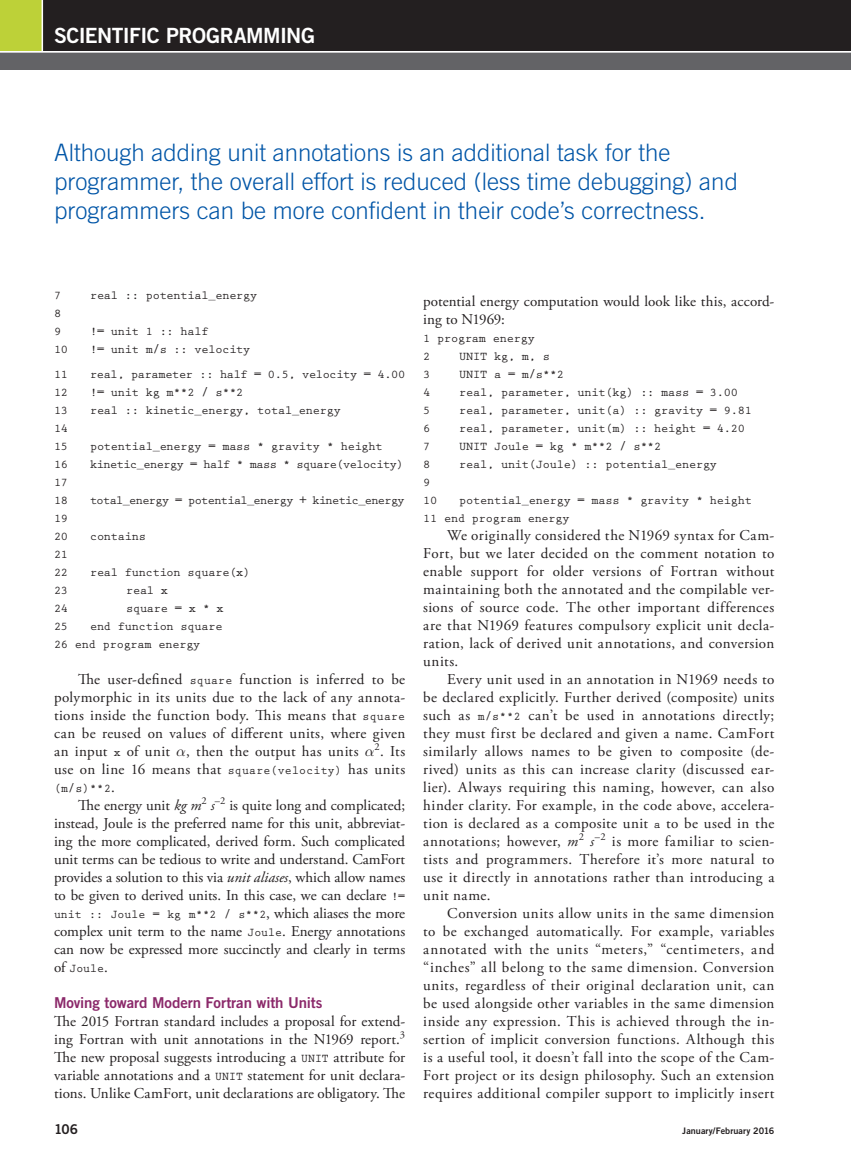
<style>
.page{position:relative;width:851px;height:1161px;background:#fff}
.page>*{position:absolute;margin:0;border:0;box-sizing:border-box;transform-origin:0 0}
.t1{font:300 24px/28.8px "Trade Gothic LT Std";color:#0155a7}
.t2{font:21px "Trade Gothic LT Std Bd 2";letter-spacing:-.025em;color:#fff}
.t3{font:15px/18px "Adobe Garamond Pro";letter-spacing:.025em;color:#231f20;text-align:justify}
.t4{font:15px/18px "Adobe Garamond Pro";color:#231f20}
.t5{font:15px "Adobe Garamond Pro";letter-spacing:.05em;color:#231f20}
.t6{font:13.5px "Trade Gothic LT Std Bd 2";color:#231f20}
.t7{font:700 12px/18px "Prestige Elite Std";letter-spacing:-.02em;color:#231f20}
.t8{font:700 12px "Prestige Elite Std";letter-spacing:-.055em;color:#231f20}
.t9{font:700 12px "Prestige Elite Std";color:#231f20;scale:.96 1}
.t10{font:700 12px "Prestige Elite Std";letter-spacing:-.045em;color:#231f20}
.t11{font:700 12px "Prestige Elite Std";letter-spacing:-.02em;color:#231f20;scale:.96 1}
.t12{font:9px "Trade Gothic LT Std Bd 2";letter-spacing:.01em;color:#231f20}
.s1{font-family:"Prestige Elite Std";font-weight:700;font-size:12px}
.s2{font-family:"Adobe Garamond Pro";font-weight:400;font-size:15px}
.s3{font-style:italic}
.s4{font-family:"Trade Gothic LT Std Bd 2";color:#8b296a}
</style>
<div class="page">
<div style="left:0;top:0;width:42px;height:51px;background:#bdd138"></div>
<div style="left:42px;top:0;width:808px;height:51px;background:#231f20"></div>
<div style="left:0;top:52px;width:850px;height:18px;background:#636366"></div>
<hr style="left:42px;top:0;width:1px;height:51px;background:#fff">
<hr style="left:0;top:51px;width:850px;height:2px;background:#fff">
<h2 class="t2" style="left:54px;top:22px;width:262px">Scientific Programming</h2>
<p class="t1" style="left:54px;top:138px;width:685px">Although adding unit annotations is an additional task for the programmer, the overall effort is reduced (less time debugging) and programmers can be more confident in their code’s correctness.</p>
<p class="t7" style="left:54px;top:286px;width:9px">7</p>
<p class="t7" style="left:90px;top:286px;width:169px">real :: potential_energy</p>
<p class="t7" style="left:54px;top:304px;width:9px">8<br>9</p>
<p class="t7" style="left:90px;top:322px;width:120px">!= unit 1 :: half</p>
<p class="t7" style="left:54px;top:340px;width:16px">10</p>
<p class="t7" style="left:90px;top:340px;width:162px">!= unit m/s :: velocity</p>
<p class="t7" style="left:54px;top:366px;width:16px">11</p>
<p class="t7" style="left:90px;top:366px;width:316px">real, parameter :: half = 0.5, velocity = 4.00</p>
<p class="t7" style="left:54px;top:384px;width:16px">12</p>
<p class="t7" style="left:90px;top:384px;width:155px">!= unit kg m**2 / s**2</p>
<p class="t7" style="left:54px;top:402px;width:16px">13</p>
<p class="t7" style="left:90px;top:402px;width:252px">real :: kinetic_energy, total_energy</p>
<p class="t7" style="left:54px;top:420px;width:16px">14<br>15</p>
<p class="t7" style="left:90px;top:438px;width:294px">potential_energy = mass * gravity * height</p>
<p class="t7" style="left:54px;top:456px;width:16px">16</p>
<p class="t10" style="left:90px;top:458px;width:315px">kinetic_energy = half * mass * square(velocity)</p>
<p class="t7" style="left:54px;top:474px;width:16px">17<br>18</p>
<p class="t8" style="left:90px;top:494px;width:316px">total_energy = potential_energy + kinetic_energy</p>
<p class="t7" style="left:54px;top:510px;width:16px">19<br>20</p>
<p class="t7" style="left:54px;top:546px;width:16px">21<br>22</p>
<p class="t7" style="left:90px;top:528px;width:57px">contains</p>
<p class="t7" style="left:90px;top:564px;width:162px">real function square(x)</p>
<p class="t7" style="left:54px;top:582px;width:16px">23</p>
<p class="t7" style="left:126px;top:582px;width:43px">real x</p>
<p class="t7" style="left:54px;top:600px;width:16px">24</p>
<p class="t7" style="left:126px;top:600px;width:99px">square = x * x</p>
<p class="t7" style="left:54px;top:618px;width:16px">25</p>
<p class="t7" style="left:54px;top:618px;width:170px;text-indent:36px">end function square<br>26 end program energy</p>
<p class="t3" style="left:54px;top:671px;width:353px;text-indent:24px">The user-defined <span class="s1">square</span> function is inferred to be polymorphic in its units due to the lack of any annota&shy;tions inside the function body. This means that <span class="s1">square </span>can be reused on values of different units, where given an input <span class="s1">x</span> of unit , then the output has units <sup>2</sup>. Its use on line 16 means that <span class="s1">square(velocity)</span> has units</p>
<p class="t11" style="left:54px;top:782px;width:65px">(m/s)**2<span class="s2">.</span></p>
<p class="t3" style="left:54px;top:797px;width:353px;text-indent:24px">The energy unit <span class="s3">kg m</span><sup>2</sup> <span class="s3">s</span><sup>–2</sup> is quite long and complicated; instead, Joule is the preferred name for this unit, abbreviat&shy;ing the more complicated, derived form. Such complicated unit terms can be tedious to write and understand. CamFort provides a solution to this via <span class="s3">unit aliases</span>, which allow names to be given to derived units. In this case, we can declare <span class="s1">!=</span></p>
<p class="t9" style="left:54px;top:908px;width:367px">unit :: Joule = kg m**2 / s**2<span class="s2">, which aliases the more</span></p>
<p class="t4" style="left:54px;top:923px;width:353px">complex unit term to the name <span class="s1">Joule</span>. Energy annotations can now be expressed more succinctly and clearly in terms</p>
<p class="t11" style="left:54px;top:962px;width:57px"><span class="s2">of</span> Joule<span class="s2">.</span></p>
<p class="t3" style="left:54px;top:995px;width:353px;text-align:left"><span class="s4">Moving toward Modern Fortran with Units<br></span>The 2015 Fortran standard includes a proposal for extend&shy;ing Fortran with unit annotations in the N1969 report.<sup>3<br></sup>The new proposal suggests introducing a <span class="s1">UNIT</span> attribute for variable annotations and a <span class="s1">UNIT</span> statement for unit declara&shy;tions. Unlike CamFort, unit declarations are obligatory. The</p>
<p class="t4" style="left:423px;top:293px;width:352px">potential energy computation would look like this, accord&shy;ing to N1969:</p>
<p class="t7" style="left:423px;top:330px;width:113px">1 program energy<br>2</p>
<p class="t7" style="left:459px;top:348px;width:92px">UNIT kg, m, s</p>
<p class="t7" style="left:423px;top:366px;width:9px">3</p>
<p class="t7" style="left:459px;top:366px;width:106px">UNIT a = m/s**2</p>
<p class="t7" style="left:423px;top:384px;width:9px">4</p>
<p class="t7" style="left:459px;top:384px;width:280px">real, parameter, unit(kg) :: mass = 3.00</p>
<p class="t7" style="left:423px;top:402px;width:9px">5</p>
<p class="t7" style="left:459px;top:402px;width:294px">real, parameter, unit(a) :: gravity = 9.81</p>
<p class="t7" style="left:423px;top:420px;width:9px">6</p>
<p class="t7" style="left:459px;top:420px;width:287px">real, parameter, unit(m) :: height = 4.20</p>
<p class="t7" style="left:423px;top:438px;width:9px">7</p>
<p class="t7" style="left:459px;top:438px;width:204px">UNIT Joule = kg * m**2 / s**2</p>
<p class="t7" style="left:423px;top:456px;width:9px">8</p>
<p class="t7" style="left:459px;top:456px;width:259px">real, unit(Joule) :: potential_energy</p>
<p class="t7" style="left:423px;top:474px;width:16px">9<br>10</p>
<p class="t7" style="left:423px;top:492px;width:330px;text-indent:36px">potential_energy = mass * gravity * height<br>11 end program energy</p>
<p class="t3" style="left:447px;top:527px;width:328px">We originally considered the N1969 syntax for Cam-</p>
<p class="t3" style="left:423px;top:545px;width:353px">Fort, but we later decided on the comment notation to</p>
<p class="t3" style="left:423px;top:563px;width:352px">enable support for older versions of Fortran without</p>
<p class="t3" style="left:423px;top:581px;width:352px">maintaining both the annotated and the compilable ver-</p>
<p class="t3" style="left:423px;top:599px;width:352px">sions of source code. The other important differences</p>
<p class="t3" style="left:423px;top:617px;width:352px">are that N1969 features compulsory explicit unit decla-</p>
<p class="t3" style="left:423px;top:635px;width:352px">ration, lack of derived unit annotations, and conversion</p>
<p class="t3" style="left:423px;top:653px;width:37px">units.</p>
<p class="t3" style="left:447px;top:671px;width:328px">Every unit used in an annotation in N1969 needs to</p>
<p class="t3" style="left:423px;top:689px;width:352px">be declared explicitly. Further derived (composite) units</p>
<p class="t3" style="left:423px;top:707px;width:352px">such as <span class="s1">m/s**2</span> can’t be used in annotations directly;</p>
<p class="t3" style="left:423px;top:725px;width:352px">they must first be declared and given a name. CamFort</p>
<p class="t3" style="left:423px;top:743px;width:352px">similarly allows names to be given to composite (de-</p>
<p class="t3" style="left:423px;top:761px;width:352px">rived) units as this can increase clarity (discussed ear-</p>
<p class="t3" style="left:423px;top:779px;width:352px">lier). Always requiring this naming, however, can also</p>
<p class="t3" style="left:423px;top:797px;width:352px">hinder clarity. For example, in the code above, accelera-</p>
<p class="t3" style="left:423px;top:815px;width:352px">tion is declared as a composite unit <span class="s1">a</span> to be used in the</p>
<p class="t3" style="left:423px;top:833px;width:353px">annotations; however, <span class="s3">m</span><sup>2</sup> <span class="s3">s</span><sup>–2</sup> is more familiar to scien-</p>
<p class="t3" style="left:423px;top:851px;width:352px">tists and programmers. Therefore it’s more natural to</p>
<p class="t3" style="left:423px;top:869px;width:352px">use it directly in annotations rather than introducing a</p>
<p class="t3" style="left:423px;top:887px;width:69px">unit name.</p>
<p class="t3" style="left:447px;top:905px;width:329px">Conversion units allow units in the same dimension</p>
<p class="t3" style="left:423px;top:923px;width:352px">to be exchanged automatically. For example, variables</p>
<p class="t5" style="left:423px;top:940px;width:352px">annotated with the units “meters,” “centimeters, and</p>
<p class="t3" style="left:423px;top:959px;width:352px">“inches” all belong to the same dimension. Conversion</p>
<p class="t3" style="left:423px;top:977px;width:352px">units, regardless of their original declaration unit, can</p>
<p class="t3" style="left:423px;top:995px;width:352px">be used alongside other variables in the same dimension</p>
<p class="t3" style="left:423px;top:1013px;width:352px">inside any expression. This is achieved through the in-</p>
<p class="t3" style="left:423px;top:1031px;width:352px">sertion of implicit conversion functions. Although this</p>
<p class="t3" style="left:423px;top:1049px;width:352px">is a useful tool, it doesn’t fall into the scope of the Cam-</p>
<p class="t3" style="left:423px;top:1067px;width:352px">Fort project or its design philosophy. Such an extension</p>
<p class="t3" style="left:423px;top:1085px;width:352px">requires additional compiler support to implicitly insert</p>
<p class="t6" style="left:54px;top:1121px;width:25px">106</p>
<p class="t12" style="left:682px;top:1125px;width:94px">January/February 2016</p>
</div>
